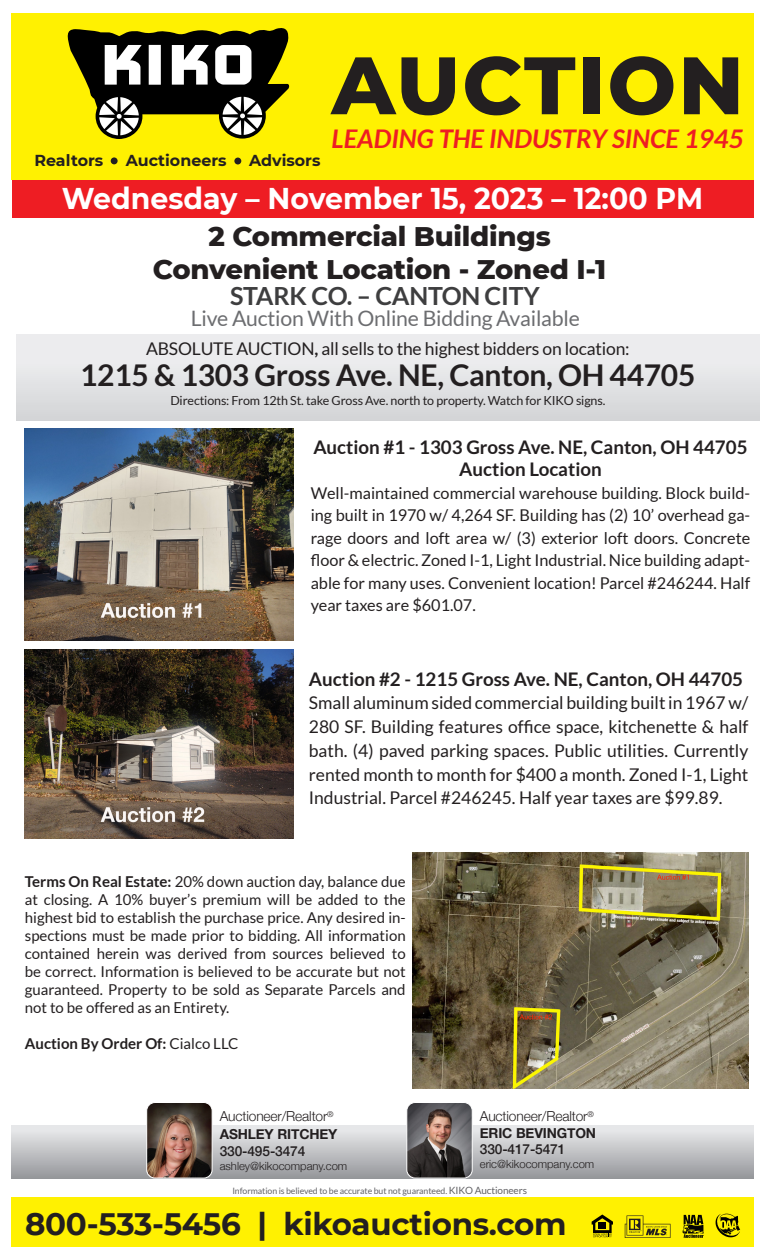
<style>
.page{position:relative;width:765px;height:1260px;background:#fff}
.page>*{position:absolute;margin:0;border:0;box-sizing:border-box;transform-origin:0 0}
.t1{font:800 81.25px "Montserrat";letter-spacing:.025em;color:#231f20}
.t2{font:700 31px "Montserrat";letter-spacing:-.01em;color:#231f20}
.t3{font:700 30px "Lato";letter-spacing:-.01em;color:#231f20}
.t4{font:700 30px "Montserrat";color:#fff;scale:.95 1}
.t5{font:800 27.5px "Montserrat";letter-spacing:-.01em;color:#231f20}
.t6{font:italic 700 25.75px "Lato";color:#ee1d23}
.t7{font:700 25px "Lato";letter-spacing:-.01em;color:#3e3e3f}
.t8{font:21.25px "Lato";letter-spacing:-.01em;color:#6c6d70}
.t9{font:700 18.75px/22.5px "Lato";color:#231f20;text-align:center}
.t10{font:17.5px/23.8px "Lato";letter-spacing:-.01em;color:#231f20;text-align:justify}
.t11{font:16.25px/22.5px "Lato";color:#231f20;text-align:justify}
.t12{font:700 15.88px "Montserrat";color:#231f20}
.t13{font:15px/18px "Lato";color:#231f20;text-align:justify}
.t14{font:700 15px "Lato";color:#231f20}
.t15{font:300 13.75px "Helvetica Neue";letter-spacing:-.01em;color:#231f20}
.t16{font:700 13.75px "Helvetica Neue";letter-spacing:-.01em;color:#231f20}
.t17{font:500 13.75px "Helvetica Neue";letter-spacing:-.01em;color:#231f20}
.t18{font:12.5px "Lato";letter-spacing:-.01em;color:#231f20}
.t19{font:300 11.25px "Helvetica Neue";color:#231f20}
.t20{font:8.75px "Lato";letter-spacing:-.01em;color:#636366}
.s1{font-weight:700}
.s2{font-weight:400}
.s3{font-size:10px}
</style>
<div class="page">
<div style="left:11px;top:1197px;width:743px;height:49px;background:#fff101"></div>
<svg style="left:592px;top:1215px;width:21px;height:22px"></svg>
<svg style="left:625px;top:1215px;width:45px;height:23px"></svg>
<svg style="left:682px;top:1215px;width:22px;height:23px"></svg>
<svg style="left:716px;top:1214px;width:24px;height:24px"></svg>
<div style="left:17px;top:334px;width:742px;height:86px;background:linear-gradient(to bottom,#f2f2f3,#d5d7d9)"></div>
<div style="left:12px;top:180px;width:741px;height:38px;background:#ee1d23"></div>
<div style="left:11px;top:1125px;width:743px;height:54px;background:linear-gradient(to bottom,#edeef0,#96989c)"></div>
<img style="left:25px;top:428px;width:268px;height:213px">
<img style="left:25px;top:650px;width:268px;height:188px">
<img style="left:412px;top:852px;width:336px;height:236px">
<img style="left:147px;top:1104px;width:65px;height:74px">
<div style="left:146px;top:1102px;width:67px;height:77px;border:1px solid #fff;border-radius:8px"></div>
<img style="left:407px;top:1104px;width:65px;height:74px">
<div style="left:406px;top:1102px;width:67px;height:77px;border:1px solid #fff;border-radius:8px"></div>
<div style="left:11px;top:13px;width:743px;height:167px;background:#fff101"></div>
<svg style="left:67px;top:28px;width:223px;height:111px"></svg>
<div style="left:111px;top:157px;width:7px;height:7px;background:#231f20;border-radius:50%"></div>
<div style="left:234px;top:158px;width:7px;height:6px;background:#231f20;border-radius:50%"></div>
<p class="t12" style="left:34px;top:149px;width:70px">Realtors</p>
<p class="t12" style="left:126px;top:149px;width:102px">Auctioneers</p>
<p class="t12" style="left:249px;top:149px;width:73px">Advisors</p>
<p class="t1" style="left:332px;top:26px;width:414px">AUCTION</p>
<p class="t6" style="left:332px;top:124px;width:414px">LEADING THE INDUSTRY SINCE 1945</p>
<p class="t4" style="left:62px;top:177px;width:677px">Wednesday – November 15, 2023 – 12:00 PM</p>
<p class="t5" style="left:209px;top:216px;width:344px">2 Commercial Buildings</p>
<p class="t5" style="left:153px;top:249px;width:455px">Convenient Location - Zoned I-1</p>
<p class="t7" style="left:230px;top:281px;width:311px">STARK CO. – CANTON CITY</p>
<p class="t8" style="left:191px;top:306px;width:390px">Live Auction With Online Bidding Available</p>
<p class="t10" style="left:146px;top:337px;width:485px">ABSOLUTE AUCTION<span class="s1">,</span> all sells to the highest bidders on location:</p>
<p class="t3" style="left:80px;top:358px;width:617px">1215 &amp; 1303 Gross Ave. NE, Canton, OH 44705</p>
<p class="t18" style="left:170px;top:394px;width:437px">Directions: From 12th St. take Gross Ave. north to property. Watch for KIKO signs.</p>
<p class="t9" style="left:313px;top:436px;width:436px">Auction #1 - 1303 Gross Ave. NE, Canton, OH 44705<br>Auction Location</p>
<p class="t11" style="left:311px;top:482px;width:441px">Well-maintained commercial warehouse building. Block build&shy;ing built in 1970 w/ 4,264 SF. Building has (2) 10’ overhead ga&shy;rage doors and loft area w/ (3) exterior loft doors. Concrete floor &amp; electric. Zoned I-1, Light Industrial. Nice building adapt&shy;able for many uses. Convenient location! Parcel #246244. Half year taxes are $601.07.</p>
<p class="t9" style="left:309px;top:667px;width:436px">Auction #2 - 1215 Gross Ave. NE, Canton, OH 44705</p>
<p class="t10" style="left:309px;top:691px;width:441px">Small aluminum sided commercial building built in 1967 w/ 280 SF. Building features office space, kitchenette &amp; half bath. (4) paved parking spaces. Public utilities. Currently rented month to month for $400 a month. Zoned I-1, Light Industrial. Parcel #246245. Half year taxes are $99.89.</p>
<p class="t13" style="left:25px;top:872px;width:382px"><span class="s1">Terms On Real Estate:</span> 20% down auction day, balance due at closing. A 10% buyer’s premium will be added to the highest bid to establish the purchase price. Any desired in&shy;spections must be made prior to bidding. All information contained herein was derived from sources believed to be correct. Information is believed to be accurate but not guaranteed. Property to be sold as Separate Parcels and not to be offered as an Entirety.</p>
<p class="t14" style="left:25px;top:1035px;width:215px">Auction By Order Of: <span class="s2">Cialco LLC</span></p>
<p class="t15" style="left:220px;top:1105px;width:115px">Auctioneer/Realtor<sup>®</sup></p>
<p class="t16" style="left:220px;top:1123px;width:119px">ASHLEY RITCHEY</p>
<p class="t17" style="left:220px;top:1140px;width:87px">330-495-3474</p>
<p class="t19" style="left:220px;top:1157px;width:129px">ashley@kikocompany.com</p>
<p class="t15" style="left:480px;top:1105px;width:115px">Auctioneer/Realtor<sup>®</sup></p>
<p class="t16" style="left:480px;top:1122px;width:118px">ERIC BEVINGTON</p>
<p class="t17" style="left:480px;top:1138px;width:87px">330-417-5471</p>
<p class="t19" style="left:480px;top:1155px;width:116px">eric@kikocompany.com</p>
<p class="t20" style="left:232px;top:1186px;width:296px">Information is believed to be accurate but not guaranteed. <span class="s3">KIKO Auctioneers</span></p>
<p class="t2" style="left:25px;top:1202px;width:543px">800-533-5456 | kikoauctions.com</p>
</div>
